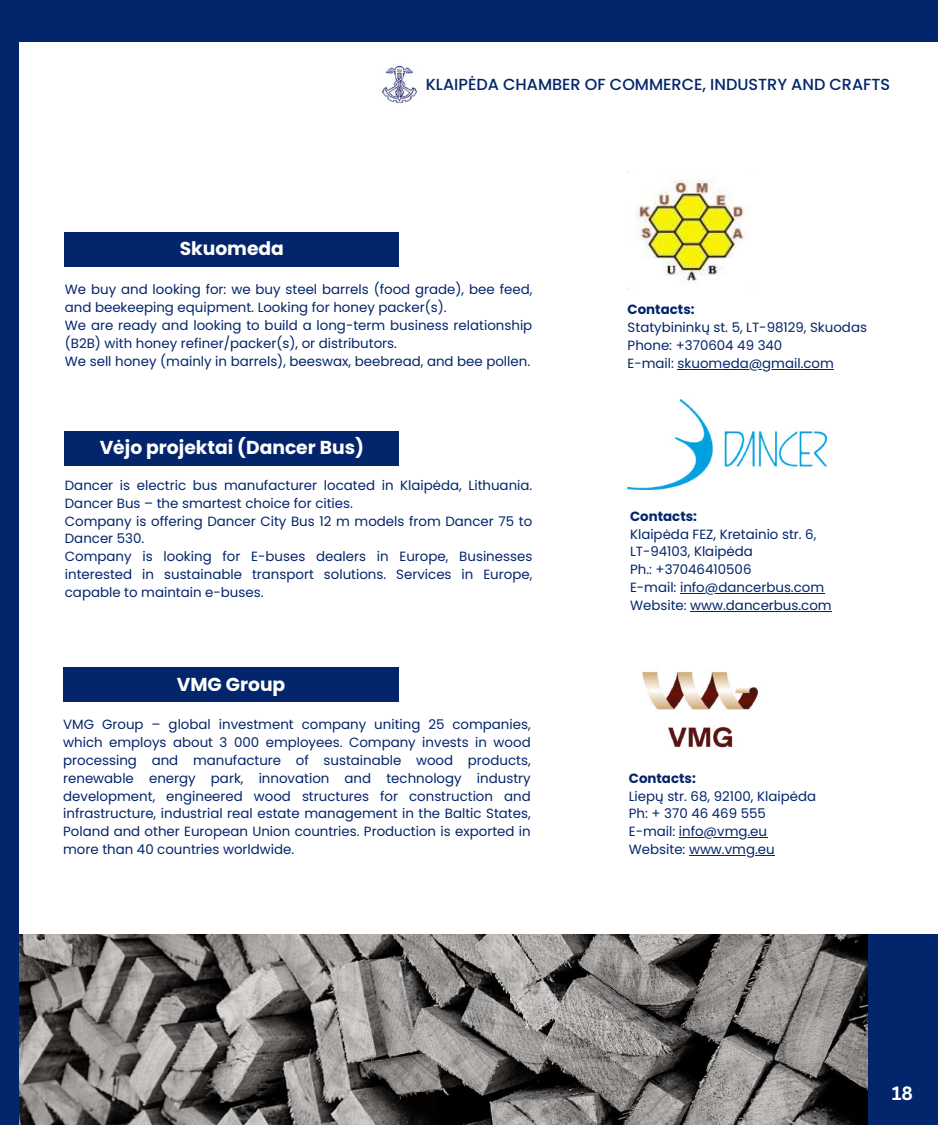
<style>
.page{position:relative;width:938px;height:1125px;background:#fff}
.page>*{position:absolute;margin:0;border:0;box-sizing:border-box;transform-origin:0 0}
.t1{font:700 18.75px "Poppins";color:#fff}
.t2{font:700 18.75px "Canva Sans";color:#fff}
.t3{font:500 16px "Poppins";color:#03256c}
.t4{font:13.38px/17.8px "Poppins";color:#03256c}
.t5{font:700 13.38px "Poppins";color:#03256c}
</style>
<div class="page">
<img style="left:627px;top:170px;width:118px;height:119px">
<img style="left:627px;top:399px;width:199px;height:90px">
<img style="left:642px;top:672px;width:116px;height:76px">
<div style="left:0;top:934px;width:938px;height:191px;background:#03256c"></div>
<img style="left:19px;top:934px;width:848px;height:191px">
<hr style="left:677px;top:369px;width:157px;height:1px;background:#03256c">
<hr style="left:680px;top:593px;width:144px;height:1px;background:#03256c">
<hr style="left:690px;top:611px;width:141px;height:1px;background:#03256c">
<hr style="left:678px;top:837px;width:89px;height:1px;background:#03256c">
<hr style="left:689px;top:855px;width:35px;height:1px;background:#03256c">
<hr style="left:724px;top:855px;width:42px;height:1px;background:#03256c">
<div style="left:65px;top:232px;width:334px;height:35px;background:#03256c"></div>
<div style="left:65px;top:431px;width:334px;height:35px;background:#03256c"></div>
<div style="left:63px;top:667px;width:336px;height:35px;background:#03256c"></div>
<div style="left:0;top:0;width:18px;height:1125px;background:#03256c"></div>
<div style="left:0;top:0;width:938px;height:42px;background:#03256c"></div>
<img style="left:381px;top:65px;width:37px;height:39px">
<h1 class="t1" style="left:180px;top:236px;width:106px">Skuomeda</h1>
<p class="t3" style="left:426px;top:73px;width:466px">KLAIPĖDA CHAMBER OF COMMERCE, INDUSTRY AND CRAFTS</p>
<p class="t4" style="left:65px;top:281px;width:469px">We buy and looking for: we buy steel barrels (food grade), bee feed, and beekeeping equipment. Looking for honey packer(s).<br>We are ready and looking to build a long-term business relationship (B2B) with honey refiner/packer(s), or distributors.<br>We sell honey (mainly in barrels), beeswax, beebread, and bee pollen.</p>
<h1 class="t1" style="left:100px;top:435px;width:266px">Vėjo projektai (Dancer Bus)</h1>
<p class="t4" style="left:65px;top:476px;width:469px">Dancer is electric bus manufacturer located in Klaipėda, Lithuania.<br>Dancer Bus – the smartest choice for cities.<br>Company is offering Dancer City Bus 12 m models from Dancer 75 to Dancer 530.<br>Company is looking for E-buses dealers in Europe, Businesses interested in sustainable transport solutions. Services in Europe, capable to maintain e-buses.</p>
<h1 class="t1" style="left:177px;top:671px;width:110px">VMG Group</h1>
<p class="t4" style="left:63px;top:716px;width:469px;text-align:justify">VMG Group – global investment company uniting 25 companies, which employs about 3 000 employees. Company invests in wood processing and manufacture of sustainable wood products, renewable energy park, innovation and technology industry development, engineered wood structures for construction and infrastructure, industrial real estate management in the Baltic States, Poland and other European Union countries. Production is exported in more than 40 countries worldwide.</p>
<p class="t5" style="left:627px;top:300px;width:68px">Contacts:</p>
<p class="t4" style="left:627px;top:318px;width:241px">Statybininkų st. 5, LT-98129, Skuodas<br>Phone: +370604 49 340<br>E-mail: skuomeda@gmail.com</p>
<p class="t5" style="left:630px;top:507px;width:68px">Contacts:</p>
<p class="t4" style="left:630px;top:525px;width:203px">Klaipėda FEZ, Kretainio str. 6,<br>LT-94103, Klaipėda<br>Ph.: +37046410506<br>E-mail: info@dancerbus.com<br>Website: www.dancerbus.com</p>
<p class="t5" style="left:628px;top:769px;width:68px">Contacts:</p>
<p class="t4" style="left:628px;top:787px;width:189px">Liepų str. 68, 92100, Klaipėda<br>Ph: + 370 46 469 555<br>E-mail: info@vmg.eu<br>Website: www.vmg.eu</p>
<h1 class="t2" style="left:891px;top:1080px;width:23px">18</h1>
</div>
